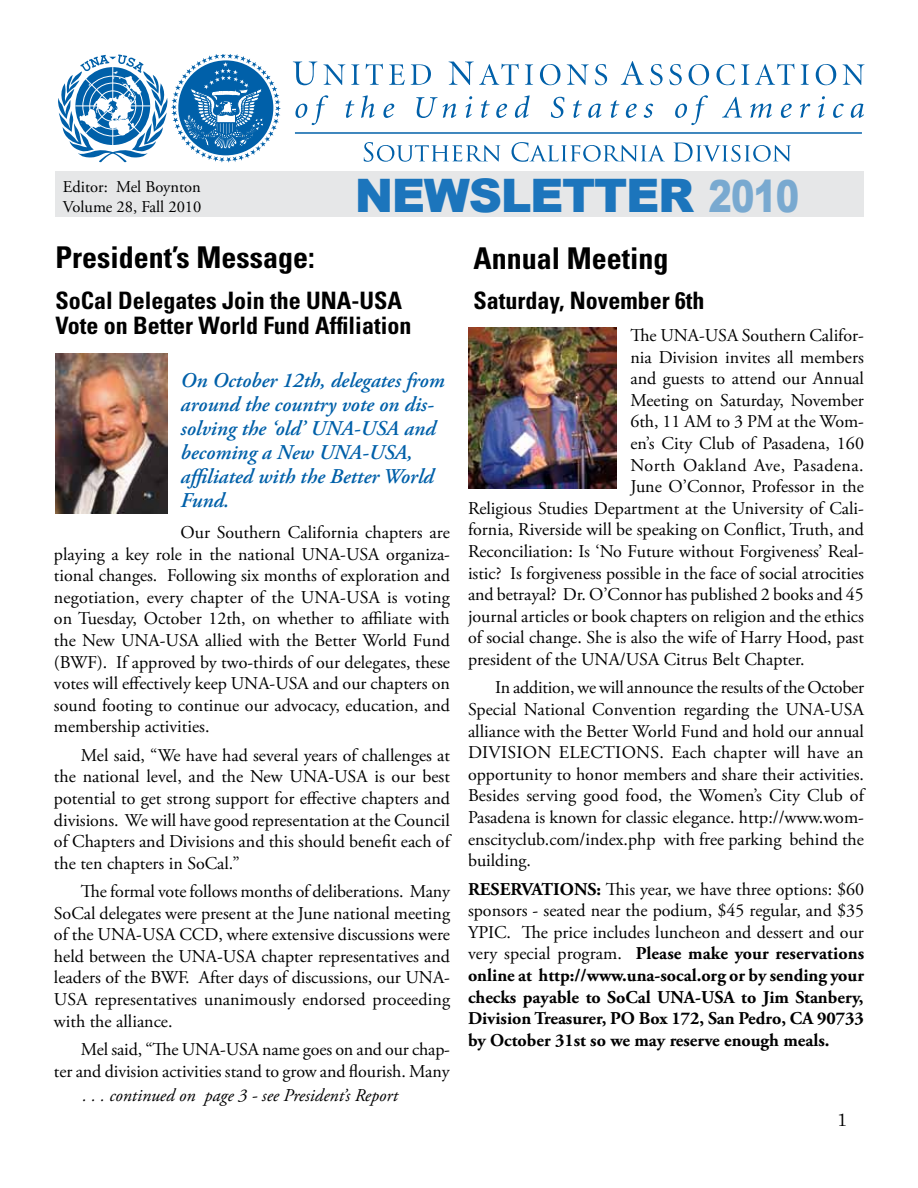
<style>
.page{position:relative;width:918px;height:1188px;background:#fff}
.page>*{position:absolute;margin:0;border:0;box-sizing:border-box;transform-origin:0 0}
.t1{font:900 46.2px "Arial";letter-spacing:-.03em;color:#1c75bc}
.t2{font:700 condensed 30px "Univers";color:#000}
.t3{font:700 condensed 24px/25.5px "Univers";color:#000}
.t4{font:italic 600 21px/24px "Adobe Garamond Pro";color:#0060a9}
.t5{font:18px/21.6px "Adobe Garamond Pro";color:#000;text-align:justify}
.t6{font:700 18px/21.6px "Adobe Garamond Pro";color:#000;text-align:justify}
.t7{font:italic 18px "Adobe Garamond Pro";color:#000}
.t8{font:18px "Adobe Garamond Pro";letter-spacing:.025em;color:#000}
.t9{font:18px "Century Schoolbook";color:#000}
.t10{font:16.5px/19.8px "Adobe Garamond Pro";color:#000}
.s1{font-size:44.25px}
.s2{font-weight:400}
</style>
<div class="page">
<div style="left:55px;top:171px;width:809px;height:46px;background:#e6e7e8"></div>
<svg style="left:58px;top:54px;width:223px;height:109px"></svg>
<svg style="left:293px;top:62px;width:24px;height:23px"></svg>
<svg style="left:323px;top:64px;width:22px;height:21px"></svg>
<svg style="left:351px;top:64px;width:8px;height:21px"></svg>
<svg style="left:366px;top:64px;width:17px;height:21px"></svg>
<svg style="left:389px;top:64px;width:16px;height:21px"></svg>
<svg style="left:411px;top:64px;width:20px;height:21px"></svg>
<svg style="left:449px;top:62px;width:70px;height:23px"></svg>
<svg style="left:525px;top:64px;width:8px;height:21px"></svg>
<svg style="left:540px;top:64px;width:20px;height:21px"></svg>
<svg style="left:567px;top:64px;width:22px;height:21px"></svg>
<svg style="left:595px;top:64px;width:12px;height:21px"></svg>
<svg style="left:621px;top:61px;width:23px;height:24px"></svg>
<svg style="left:650px;top:64px;width:13px;height:21px"></svg>
<svg style="left:669px;top:64px;width:13px;height:21px"></svg>
<svg style="left:689px;top:64px;width:20px;height:21px"></svg>
<svg style="left:717px;top:64px;width:18px;height:21px"></svg>
<svg style="left:741px;top:64px;width:8px;height:21px"></svg>
<svg style="left:755px;top:64px;width:40px;height:21px"></svg>
<svg style="left:801px;top:64px;width:8px;height:21px"></svg>
<svg style="left:816px;top:64px;width:20px;height:21px"></svg>
<svg style="left:843px;top:64px;width:21px;height:21px"></svg>
<svg style="left:295px;top:95px;width:33px;height:30px"></svg>
<svg style="left:345px;top:100px;width:10px;height:18px"></svg>
<svg style="left:361px;top:95px;width:14px;height:23px"></svg>
<svg style="left:383px;top:104px;width:11px;height:14px"></svg>
<svg style="left:416px;top:97px;width:40px;height:21px"></svg>
<svg style="left:465px;top:96px;width:7px;height:22px"></svg>
<svg style="left:481px;top:100px;width:9px;height:18px"></svg>
<svg style="left:496px;top:104px;width:11px;height:14px"></svg>
<svg style="left:515px;top:95px;width:15px;height:23px"></svg>
<svg style="left:551px;top:97px;width:13px;height:21px"></svg>
<svg style="left:573px;top:100px;width:9px;height:18px"></svg>
<svg style="left:588px;top:104px;width:14px;height:14px"></svg>
<svg style="left:610px;top:100px;width:10px;height:18px"></svg>
<svg style="left:626px;top:104px;width:11px;height:14px"></svg>
<svg style="left:644px;top:104px;width:9px;height:14px"></svg>
<svg style="left:675px;top:95px;width:33px;height:30px"></svg>
<svg style="left:722px;top:97px;width:20px;height:21px"></svg>
<svg style="left:750px;top:104px;width:22px;height:14px"></svg>
<svg style="left:781px;top:104px;width:11px;height:14px"></svg>
<svg style="left:800px;top:104px;width:10px;height:14px"></svg>
<svg style="left:818px;top:96px;width:7px;height:22px"></svg>
<svg style="left:833px;top:104px;width:11px;height:14px"></svg>
<svg style="left:851px;top:104px;width:13px;height:14px"></svg>
<hr style="left:295px;top:132px;width:567px;height:2px;background:#0060a9">
<svg style="left:364px;top:142px;width:136px;height:20px"></svg>
<svg style="left:512px;top:142px;width:153px;height:20px"></svg>
<svg style="left:673px;top:142px;width:118px;height:20px"></svg>
<img style="left:55px;top:353px;width:112px;height:160px">
<img style="left:468px;top:328px;width:149px;height:161px">
<p class="t10" style="left:63px;top:177px;width:140px">Editor: Mel Boynton<br>Volume 28, Fall 2010</p>
<h1 class="t1" style="left:355px;top:162px;width:446px">NEWSLETTER <span class="s1">2010</span></h1>
<h2 class="t2" style="left:56px;top:239px;width:261px">President’s Message:</h2>
<h3 class="t3" style="left:56px;top:287px;width:357px">SoCal Delegates Join the UNA-USA<br>Vote on Better World Fund Affiliation</h3>
<p class="t4" style="left:181px;top:369px;width:266px">On October 12th, delegates from around the country vote on dis&shy;solving the ‘old’ UNA-USA and becoming a New UNA-USA, affiliated with the Better World<br>Fund.</p>
<p class="t5" style="left:54px;top:522px;width:398px;text-indent:127px">Our Southern California chapters are playing a key role in the national UNA-USA organiza&shy;tional changes. Following six months of exploration and negotiation, every chapter of the UNA-USA is voting on Tuesday, October 12th, on whether to affiliate with the New UNA-USA allied with the Better World Fund (BWF). If approved by two-thirds of our delegates, these votes will effectively keep UNA-USA and our chapters on sound footing to continue our advocacy, education, and membership activities.</p>
<p class="t5" style="left:54px;top:745px;width:397px;text-indent:27px">Mel said, “We have had several years of challenges at the national level, and the New UNA-USA is our best potential to get strong support for effective chapters and divisions. We will have good representation at the Council of Chapters and Divisions and this should benefit each of the ten chapters in SoCal.”</p>
<p class="t5" style="left:54px;top:881px;width:398px;text-indent:27px">The formal vote follows months of deliberations. Many SoCal delegates were present at the June national meeting of the UNA-USA CCD, where extensive discussions were held between the UNA-USA chapter representatives and leaders of the BWF. After days of discussions, our UNA-USA representatives unanimously endorsed proceeding with the alliance.</p>
<p class="t5" style="left:54px;top:1039px;width:397px;text-align:right">Mel said, “The UNA-USA name goes on and our chap-<br>ter and division activities stand to grow and flourish. Many</p>
<p class="t7" style="left:83px;top:1084px;width:317px">. . . continued on page 3 - see President’s Report</p>
<h2 class="t2" style="left:473px;top:240px;width:196px">Annual Meeting</h2>
<h3 class="t3" style="left:473px;top:287px;width:233px">Saturday, November 6th</h3>
<p class="t5" style="left:630px;top:325px;width:235px">The UNA-USA Southern Califor-</p>
<p class="t5" style="left:630px;top:347px;width:235px">nia Division invites all members</p>
<p class="t5" style="left:630px;top:368px;width:235px">and guests to attend our Annual</p>
<p class="t5" style="left:630px;top:390px;width:235px">Meeting on Saturday, November</p>
<p class="t5" style="left:630px;top:412px;width:235px">6th, 11 AM to 3 PM at the Wom-</p>
<p class="t5" style="left:630px;top:433px;width:235px">en’s City Club of Pasadena, 160</p>
<p class="t8" style="left:630px;top:454px;width:235px">North Oakland Ave, Pasadena.</p>
<p class="t5" style="left:630px;top:476px;width:235px">June O’Connor, Professor in the</p>
<p class="t5" style="left:468px;top:498px;width:397px">Religious Studies Department at the University of Cali-</p>
<p class="t5" style="left:468px;top:520px;width:398px">fornia, Riverside will be speaking on Conflict, Truth, and</p>
<p class="t5" style="left:468px;top:541px;width:397px">Reconciliation: Is ‘No Future without Forgiveness’ Real-</p>
<p class="t5" style="left:468px;top:563px;width:398px">istic? Is forgiveness possible in the face of social atrocities</p>
<p class="t5" style="left:468px;top:584px;width:397px">and betrayal? Dr. O’Connor has published 2 books and 45</p>
<p class="t5" style="left:468px;top:606px;width:397px">journal articles or book chapters on religion and the ethics</p>
<p class="t5" style="left:468px;top:628px;width:397px">of social change. She is also the wife of Harry Hood, past</p>
<p class="t5" style="left:468px;top:649px;width:338px">president of the UNA/USA Citrus Belt Chapter.</p>
<p class="t5" style="left:468px;top:677px;width:398px;text-indent:27px">In addition, we will announce the results of the October Special National Convention regarding the UNA-USA alliance with the Better World Fund and hold our annual DIVISION ELECTIONS. Each chapter will have an opportunity to honor members and share their activities.<br>Besides serving good food, the Women’s City Club of Pasadena is known for classic elegance. http://www.wom&shy;enscityclub.com/index.php with free parking behind the building.</p>
<p class="t6" style="left:468px;top:878px;width:398px">RESERVATIONS: <span class="s2">This year, we have three options: $60 sponsors - seated near the podium, $45 regular, and $35<br>YPIC. The price includes luncheon and dessert and our very special program.</span> Please make your reservations online at http://www.una-socal.org or by sending your checks payable to SoCal UNA-USA to Jim Stanbery, Division Treasurer, PO Box 172, San Pedro, CA 90733 by October 31st so we may reserve enough meals.</p>
<p class="t9" style="left:837px;top:1109px;width:12px">1</p>
</div>
